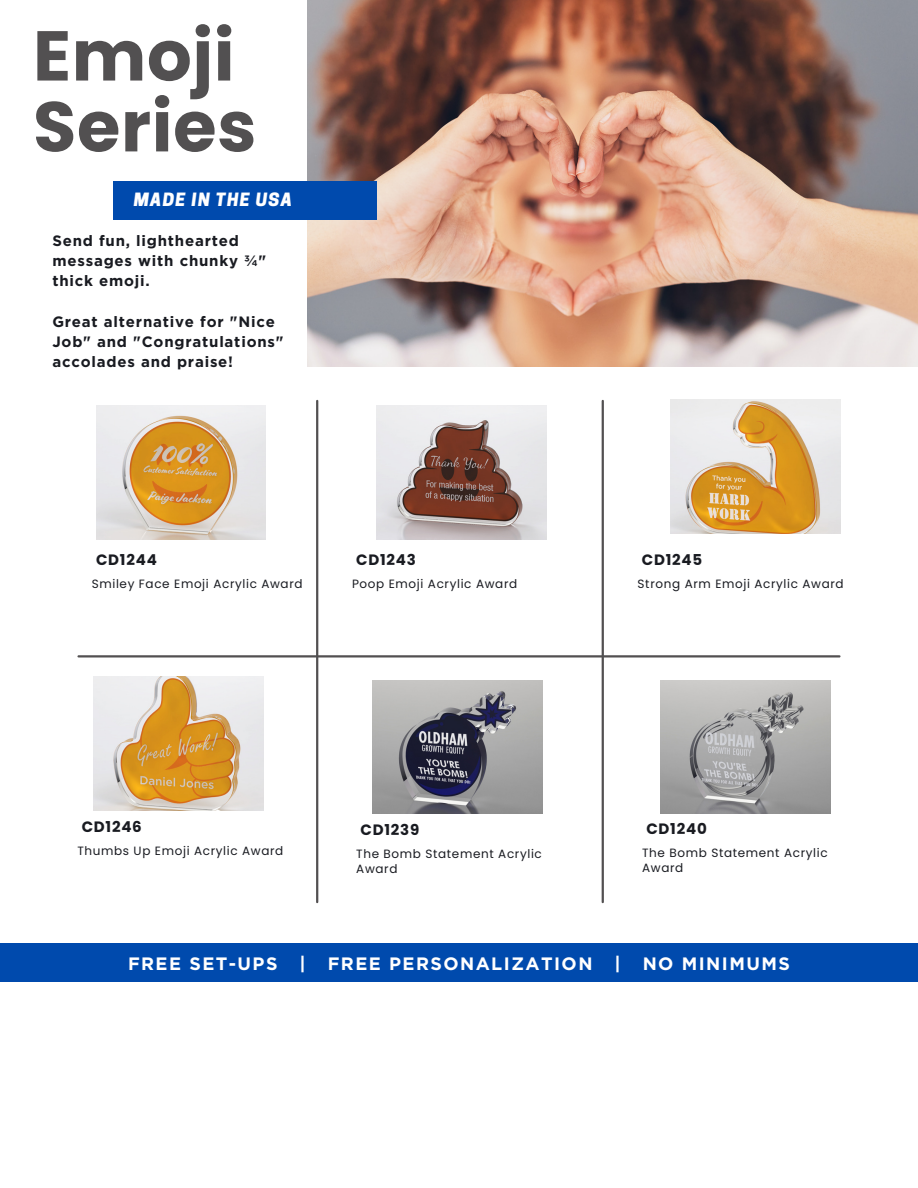
<style>
.page{position:relative;width:918px;height:1188px;background:#fff}
.page>*{position:absolute;margin:0;border:0;box-sizing:border-box;transform-origin:0 0}
.t1{font:700 70.35px/70.8px "Poppins";letter-spacing:.01em;color:#525051}
.t2{font:700 18px "Gotham";letter-spacing:.08em;color:#fff}
.t3{font:italic 800 17.25px "Cooper Hewitt";letter-spacing:.075em;color:#fff}
.t4{font:700 15px/20.2px "Gotham";letter-spacing:.055em;color:#191b21}
.t5{font:700 15px "Poppins";letter-spacing:.055em;color:#191b21}
.t6{font:12px/15px "Poppins";letter-spacing:.055em;color:#191b21}
</style>
<div class="page">
<img style="left:96px;top:406px;width:170px;height:133px">
<img style="left:671px;top:400px;width:170px;height:134px">
<img style="left:377px;top:406px;width:170px;height:133px">
<img style="left:308px;top:0;width:610px;height:367px">
<img style="left:94px;top:677px;width:170px;height:134px">
<hr style="left:79px;top:655px;width:760px;height:3px;background:#525051">
<hr style="left:316px;top:401px;width:2px;height:501px;background:#525051">
<hr style="left:602px;top:401px;width:2px;height:501px;background:#525051">
<div style="left:113px;top:182px;width:264px;height:38px;background:#004aad"></div>
<img style="left:373px;top:680px;width:170px;height:134px">
<img style="left:661px;top:680px;width:170px;height:134px">
<div style="left:0;top:944px;width:918px;height:38px;background:#004aad"></div>
<p class="t1" style="left:33px;top:21px;width:225px">Emoji<br>Series</p>
<p class="t3" style="left:134px;top:193px;width:160px">MADE IN THE USA</p>
<p class="t4" style="left:52px;top:230px;width:215px">Send fun, lighthearted messages with chunky ¾" thick emoji.</p>
<p class="t4" style="left:52px;top:311px;width:233px">Great alternative for "Nice<br>Job" and "Congratulations" accolades and praise!</p>
<p class="t5" style="left:96px;top:550px;width:62px">CD1244</p>
<p class="t6" style="left:92px;top:576px;width:212px">Smiley Face Emoji Acrylic Award</p>
<p class="t5" style="left:356px;top:550px;width:61px">CD1243</p>
<p class="t6" style="left:352px;top:576px;width:167px">Poop Emoji Acrylic Award</p>
<p class="t5" style="left:82px;top:816px;width:62px">CD1246</p>
<p class="t6" style="left:77px;top:843px;width:207px">Thumbs Up Emoji Acrylic Award</p>
<p class="t5" style="left:361px;top:820px;width:60px">CD1239</p>
<p class="t6" style="left:356px;top:846px;width:187px">The Bomb Statement Acrylic<br>Award</p>
<p class="t5" style="left:642px;top:550px;width:62px">CD1245</p>
<p class="t6" style="left:638px;top:576px;width:208px">Strong Arm Emoji Acrylic Award</p>
<p class="t5" style="left:646px;top:818px;width:62px">CD1240</p>
<p class="t6" style="left:642px;top:845px;width:187px">The Bomb Statement Acrylic<br>Award</p>
<p class="t2" style="left:128px;top:953px;width:663px">FREE SET-UPS | FREE PERSONALIZATION | NO MINIMUMS</p>
</div>
